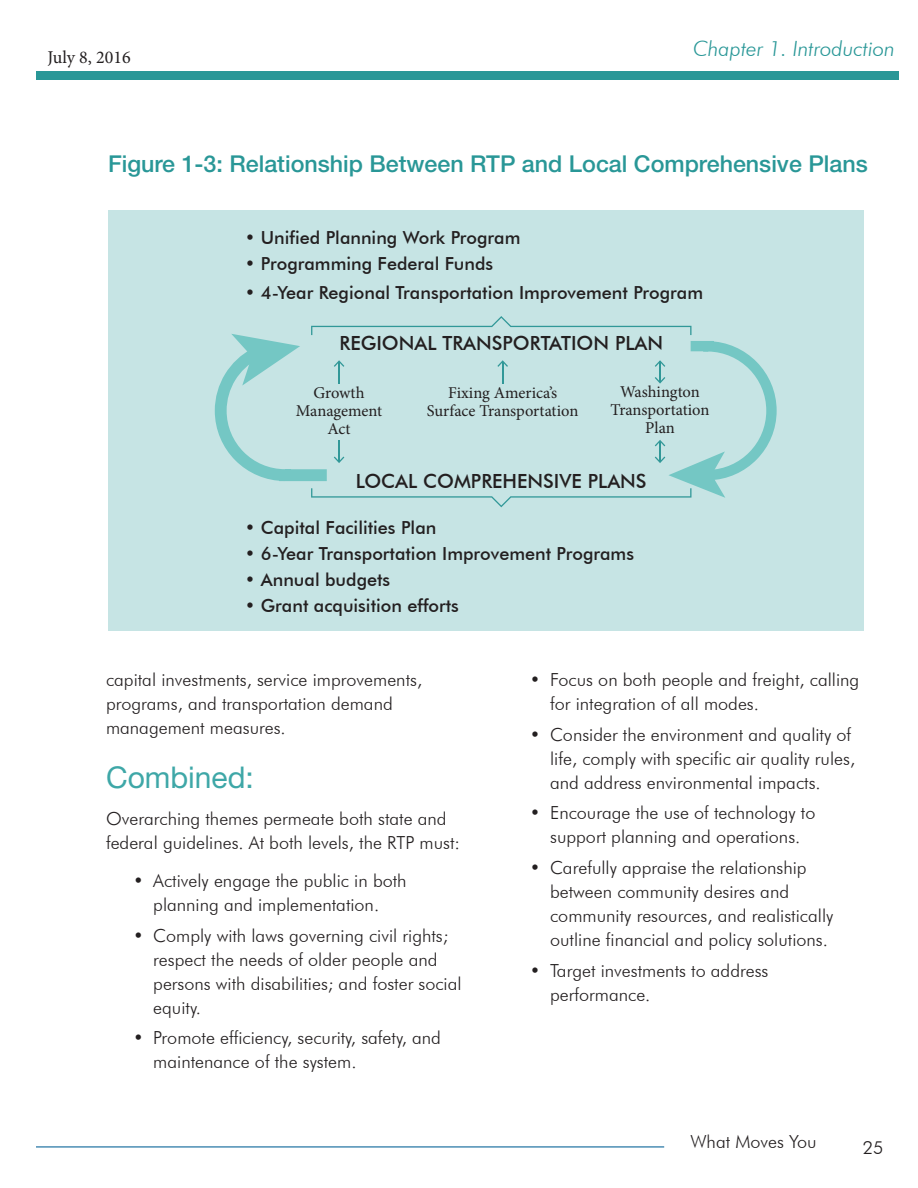
<style>
.page{position:relative;width:918px;height:1188px;background:#fff}
.page>*{position:absolute;margin:0;border:0;box-sizing:border-box;transform-origin:0 0}
.t1{font:30px "Helvetica Neue LT Std";color:#3ea7a7}
.Figure_Heading{font:500 23.25px "Helvetica Neue LT Std";color:#299797}
.t2{font:italic 300 21px "Futura BT";color:#299797}
.t3{font:500 19.5px "Futura BT";color:#231f20}
.Body_Paragraph{font:300 18px/24px "Futura BT";color:#231f20}
.t4{font:500 18px "Futura BT";color:#231f20}
.Pre-Bullet_Paragraph{font:300 18px/24px "Futura BT";color:#231f20}
.t5{font:18px "Minion Pro";color:#231f20}
.t6{font:16.5px/18px "Minion Pro";letter-spacing:-.005em;color:#231f20;text-align:center}
</style>
<div class="page">
<div style="left:36px;top:71px;width:862px;height:9px;background:#299797"></div>
<hr style="left:36px;top:1146px;width:628px;height:1px;background:#10689b">
<div style="left:108px;top:210px;width:756px;height:421px;background:#c6e4e4"></div>
<svg style="left:215px;top:316px;width:562px;height:191px"></svg>
<p class="t5" style="left:47px;top:45px;width:85px">July 8, 2016</p>
<p class="t2" style="left:693px;top:36px;width:203px">Chapter 1. Introduction</p>
<p class="Figure_Heading" style="left:108px;top:150px;width:761px">Figure 1-3: Relationship Between RTP and Local Comprehensive Plans</p>
<p class="t4" style="left:245px;top:226px;width:277px">• Unified Planning Work Program</p>
<p class="t4" style="left:245px;top:253px;width:250px">• Programming Federal Funds</p>
<p class="t4" style="left:245px;top:282px;width:460px">• 4-Year Regional Transportation Improvement Program</p>
<p class="t3" style="left:339px;top:331px;width:325px">REGIONAL TRANSPORTATION PLAN</p>
<p class="t6" style="left:314px;top:384px;width:52px">Growth</p>
<p class="t6" style="left:296px;top:402px;width:88px">Management</p>
<p class="t6" style="left:328px;top:420px;width:25px">Act</p>
<p class="t6" style="left:427px;top:384px;width:153px">Fixing America’s<br>Surface Transportation</p>
<p class="t6" style="left:620px;top:383px;width:81px">Washington</p>
<p class="t6" style="left:611px;top:401px;width:101px">Transportation</p>
<p class="t6" style="left:645px;top:419px;width:31px">Plan</p>
<p class="t3" style="left:356px;top:469px;width:292px">LOCAL COMPREHENSIVE PLANS</p>
<p class="t4" style="left:245px;top:517px;width:193px">• Capital Facilities Plan</p>
<p class="t4" style="left:245px;top:569px;width:147px">• Annual budgets</p>
<p class="t4" style="left:245px;top:543px;width:391px">• 6-Year Transportation Improvement Programs</p>
<p class="t4" style="left:245px;top:595px;width:216px">• Grant acquisition efforts</p>
<p class="Body_Paragraph" style="left:106px;top:667px;width:318px">capital investments, service improvements, programs, and transportation demand management measures.</p>
<h2 class="t1" style="left:106px;top:759px;width:149px">Combined:</h2>
<p class="Pre-Bullet_Paragraph" style="left:106px;top:807px;width:356px">Overarching themes permeate both state and federal guidelines. At both levels, the RTP must:</p>
<p class="Body_Paragraph" style="left:133px;top:868px;width:275px;text-align:center">• Actively engage the public in both planning and implementation.</p>
<p class="Body_Paragraph" style="left:153px;top:923px;width:310px;text-indent:-20px">• Comply with laws governing civil rights; respect the needs of older people and persons with disabilities; and foster social equity.</p>
<p class="Body_Paragraph" style="left:153px;top:1026px;width:289px;text-indent:-20px">• Promote efficiency, security, safety, and maintenance of the system.</p>
<p class="Body_Paragraph" style="left:550px;top:667px;width:311px;text-indent:-20px">• Focus on both people and freight, calling for integration of all modes.</p>
<p class="Body_Paragraph" style="left:550px;top:722px;width:307px;text-indent:-20px">• Consider the environment and quality of life, comply with specific air quality rules, and address environmental impacts.</p>
<p class="Body_Paragraph" style="left:530px;top:801px;width:287px;text-align:center">• Encourage the use of technology to support planning and operations.</p>
<p class="Body_Paragraph" style="left:550px;top:856px;width:285px;text-indent:-20px">• Carefully appraise the relationship between community desires and community resources, and realistically outline financial and policy solutions.</p>
<p class="Body_Paragraph" style="left:550px;top:958px;width:220px;text-indent:-20px">• Target investments to address performance.</p>
<p class="Body_Paragraph" style="left:690px;top:1129px;width:128px">What Moves You</p>
<p class="Body_Paragraph" style="left:863px;top:1135px;width:22px">25</p>
</div>
